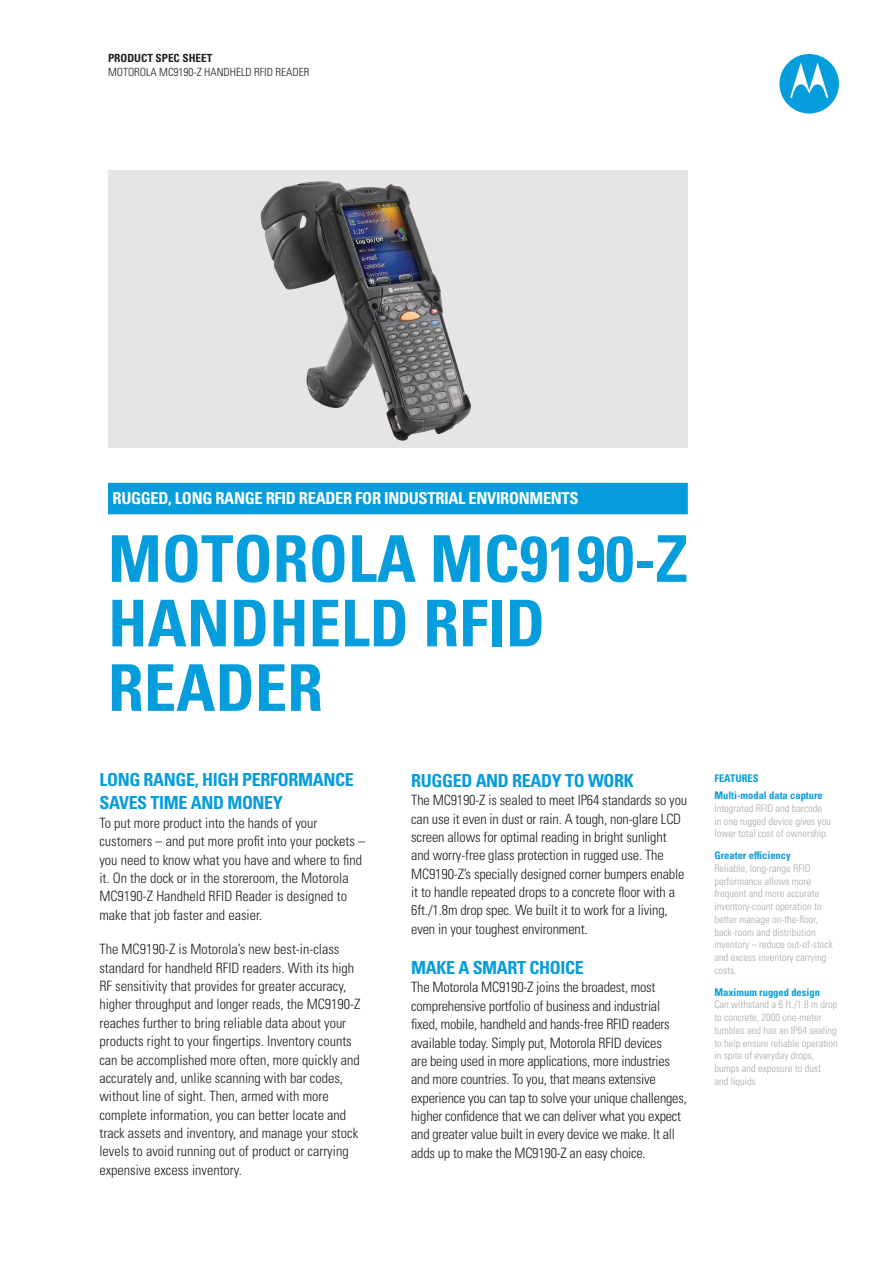
<style>
.page{position:relative;width:893px;height:1263px;background:#fff}
.page>*{position:absolute;margin:0;border:0;box-sizing:border-box;transform-origin:0 0}
.Cover_Head{font:700 condensed 64.5px/64.5px "Univers LT Std";color:#069ddc}
.Body_Head{font:700 condensed 18px/23.2px "Univers";letter-spacing:-.02em;color:#069ddc}
.Head_in_Bar{font:700 condensed 16.5px "Univers";letter-spacing:-.02em;color:#fff}
.Body_copy{font:300 condensed 14.25px/18.3px "Univers";letter-spacing:-.01em;color:#231f20}
.Data_sheet_header{font:300 condensed 11.25px "Univers";color:#231f20}
.Data_sheet_header-2{font:700 condensed 11.25px "Univers LT Std";color:#231f20}
.Caption_body{font:300 condensed 10.5px/12.8px "Univers";color:#afa9a6}
.Caption_head{font:700 condensed 10.5px "Univers";color:#069ddc}
.s1{font-family:"Univers LT Std";font-weight:700;color:#069ddc}
</style>
<div class="page">
<svg style="left:779px;top:54px;width:60px;height:60px"></svg>
<div style="left:108px;top:483px;width:580px;height:31px;background:#069ddc"></div>
<div style="left:108px;top:170px;width:579px;height:278px;background:#e7e5e4"></div>
<img style="left:260px;top:181px;width:211px;height:260px">
<p class="Data_sheet_header-2" style="left:108px;top:51px;width:106px">PRODUCT SPEC SHEET</p>
<p class="Data_sheet_header" style="left:108px;top:65px;width:203px">MOTOROLA MC9190-Z HANDHELD RFID READER</p>
<p class="Head_in_Bar" style="left:112px;top:488px;width:468px">RUGGED, LONG RANGE RFID READER FOR INDUSTRIAL ENVIRONMENTS</p>
<p class="Cover_Head" style="left:108px;top:526px;width:581px">MOTOROLA MC9190-Z<br>HANDHELD RFID<br>READER</p>
<p class="Body_Head" style="left:99px;top:768px;width:256px">LONG RANGE, HIGH PERFORMANCE<br>SAVES TIME AND MONEY</p>
<p class="Body_copy" style="left:99px;top:814px;width:267px">To put more product into the hands of your customers – and put more profit into your pockets – you need to know what you have and where to find it. On the dock or in the storeroom, the Motorola MC9190-Z Handheld RFID Reader is designed to make that job faster and easier.</p>
<p class="Body_copy" style="left:99px;top:940px;width:263px">The MC9190-Z is Motorola’s new best-in-class standard for handheld RFID readers. With its high RF sensitivity that provides for greater accuracy, higher throughput and longer reads, the MC9190-Z reaches further to bring reliable data about your products right to your fingertips. Inventory counts can be accomplished more often, more quickly and accurately and, unlike scanning with bar codes, without line of sight. Then, armed with more complete information, you can better locate and track assets and inventory, and manage your stock levels to avoid running out of product or carrying expensive excess inventory.</p>
<p class="Body_Head" style="left:411px;top:769px;width:224px">RUGGED AND READY TO WORK</p>
<p class="Body_copy" style="left:411px;top:791px;width:277px">The MC9190-Z is sealed to meet IP64 standards so you can use it even in dust or rain. A tough, non-glare LCD screen allows for optimal reading in bright sunlight and worry-free glass protection in rugged use. The MC9190-Z’s specially designed corner bumpers enable it to handle repeated drops to a concrete floor with a 6ft./1.8m drop spec. We built it to work for a living, even in your toughest environment.</p>
<p class="Body_Head" style="left:411px;top:956px;width:174px">MAKE A SMART CHOICE</p>
<p class="Body_copy" style="left:411px;top:978px;width:277px">The Motorola MC9190-Z joins the broadest, most comprehensive portfolio of business and industrial fixed, mobile, handheld and hands-free RFID readers available today. Simply put, Motorola RFID devices<br>are being used in more applications, more industries and more countries. To you, that means extensive experience you can tap to solve your unique challenges, higher confidence that we can deliver what you expect and greater value built in every device we make. It all adds up to make the MC9190-Z an easy choice.</p>
<p class="Caption_head" style="left:714px;top:772px;width:46px">FEATURES</p>
<p class="Caption_body" style="left:714px;top:789px;width:118px"><span class="s1">Multi-modal data capture<br></span>Integrated RFID and barcode in one rugged device gives you lower total cost of ownership.</p>
<p class="Caption_body" style="left:714px;top:849px;width:120px"><span class="s1">Greater efficiency<br></span>Reliable, long-range RFID performance allows more frequent and more accurate inventory-count operation to better manage on-the-floor, back-room and distribution inventory – reduce out-of-stock and excess inventory carrying costs.</p>
<p class="Caption_body" style="left:714px;top:985px;width:125px"><span class="s1">Maximum rugged design<br></span>Can withstand a 6 ft./1.8 m drop to concrete, 2000 one-meter tumbles and has an IP64 sealing to help ensure reliable operation in spite of everyday drops, bumps and exposure to dust<br>and liquids</p>
</div>
